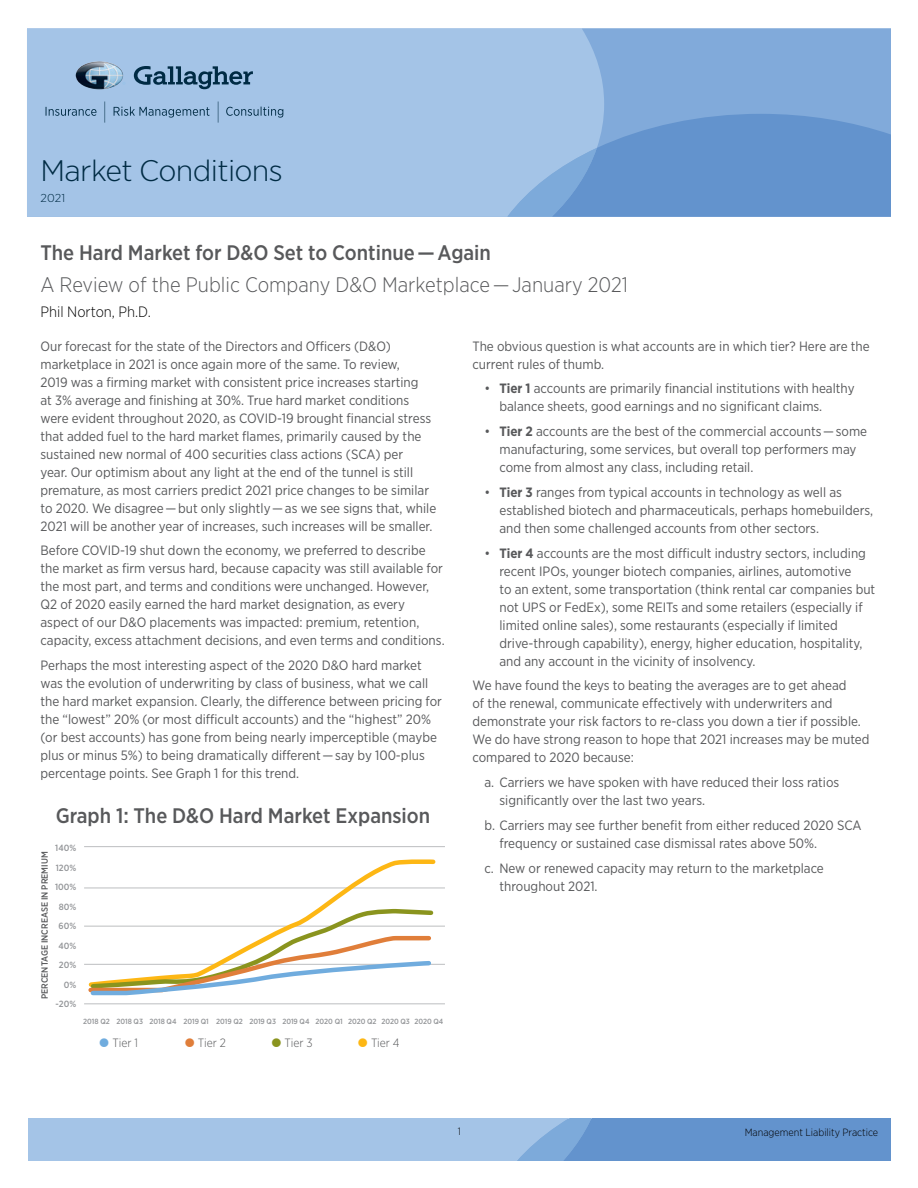
<style>
.page{position:relative;width:918px;height:1188px;background:#fff}
.page>*{position:absolute;margin:0;border:0;box-sizing:border-box;transform-origin:0 0}
.t1{font:300 29.7px "Gotham Narrow";letter-spacing:-.02em;color:#002b44;scale:1.11 1}
.Graph_Title{font:500 21px "Gotham Narrow";color:#58595b}
.t2{font:300 21px "Gotham Narrow";color:#58595b}
.Author{font:300 15px "Gotham Narrow";color:#000}
.Body_Text{font:13.5px/18px "Gotham Narrow";color:#58595b}
.Bar_Graph_Text{font:300 12px "Gotham Narrow";color:#58595b}
.t3{font:300 11.55px "Gotham Narrow";color:#002b44;scale:1.11 1}
.t4{font:300 10.5px "Gotham Narrow";color:#000}
.Graph_Numbers1{font:500 9px "Gotham Narrow";color:#939598}
.Bar_Graph_Text-2{font:500 9px "Gotham Narrow";color:#58595b}
.Graph_Numbers1-2{font:500 7.5px "Gotham Narrow";color:#939598}
.s1{font-weight:700}
</style>
<div class="page">
<div style="left:27px;top:28px;width:577px;height:189px;background:#a4c4e7"></div>
<svg style="left:507px;top:29px;width:384px;height:188px;background:#7ba5d7"></svg>
<svg style="left:134px;top:66px;width:119px;height:23px;background:#698dad"></svg>
<img style="left:76px;top:61px;width:47px;height:28px">
<svg style="left:46px;top:107px;width:51px;height:9px"></svg>
<svg style="left:114px;top:107px;width:95px;height:11px"></svg>
<svg style="left:226px;top:107px;width:57px;height:11px"></svg>
<svg style="left:218px;top:102px;width:1px;height:21px"></svg>
<svg style="left:105px;top:102px;width:1px;height:21px"></svg>
<svg style="left:28px;top:1119px;width:863px;height:42px;background:#8ab1dd"></svg>
<hr style="left:84px;top:1003px;width:361px;height:1px;background:#bcbec0">
<hr style="left:84px;top:964px;width:361px;height:1px;background:#bcbec0">
<hr style="left:84px;top:926px;width:361px;height:1px;background:#bcbec0">
<hr style="left:84px;top:888px;width:361px;height:1px;background:#bcbec0">
<hr style="left:84px;top:846px;width:361px;height:1px;background:#bcbec0">
<svg style="left:86px;top:859px;width:352px;height:106px"></svg>
<svg style="left:86px;top:906px;width:350px;height:90px"></svg>
<h1 class="t1" style="left:40px;top:153px;width:220px">Market Conditions</h1>
<p class="t3" style="left:40px;top:191px;width:24px">2021</p>
<p class="Graph_Title" style="left:40px;top:240px;width:452px">The Hard Market for D&amp;O Set to Continue — Again</p>
<p class="t2" style="left:40px;top:272px;width:589px">A Review of the Public Company D&amp;O Marketplace — January 2021</p>
<p class="Author" style="left:40px;top:303px;width:112px">Phil Norton, Ph.D.</p>
<p class="Body_Text" style="left:40px;top:337px;width:397px">Our forecast for the state of the Directors and Officers (D&amp;O) marketplace in 2021 is once again more of the same. To review,<br>2019 was a firming market with consistent price increases starting<br>at 3% average and finishing at 30%. True hard market conditions were evident throughout 2020, as COVID-19 brought financial stress that added fuel to the hard market flames, primarily caused by the sustained new normal of 400 securities class actions (SCA) per<br>year. Our optimism about any light at the end of the tunnel is still premature, as most carriers predict 2021 price changes to be similar to 2020. We disagree — but only slightly — as we see signs that, while 2021 will be another year of increases, such increases will be smaller.</p>
<p class="Body_Text" style="left:40px;top:541px;width:406px">Before COVID-19 shut down the economy, we preferred to describe the market as firm versus hard, because capacity was still available for the most part, and terms and conditions were unchanged. However, Q2 of 2020 easily earned the hard market designation, as every aspect of our D&amp;O placements was impacted: premium, retention, capacity, excess attachment decisions, and even terms and conditions.</p>
<p class="Body_Text" style="left:40px;top:656px;width:403px">Perhaps the most interesting aspect of the 2020 D&amp;O hard market was the evolution of underwriting by class of business, what we call the hard market expansion. Clearly, the difference between pricing for the “lowest” 20% (or most difficult accounts) and the “highest” 20% (or best accounts) has gone from being nearly imperceptible (maybe plus or minus 5%) to being dramatically different — say by 100-plus percentage points. See Graph 1 for this trend.</p>
<p class="Graph_Title" style="left:56px;top:802px;width:376px">Graph 1: The D&amp;O Hard Market Expansion</p>
<p class="Graph_Numbers1" style="left:55px;top:842px;width:22px">140%</p>
<p class="Graph_Numbers1" style="left:56px;top:862px;width:22px">120%</p>
<p class="Graph_Numbers1" style="left:55px;top:881px;width:23px">100%</p>
<p class="Graph_Numbers1" style="left:59px;top:901px;width:19px">80%</p>
<p class="Graph_Numbers1" style="left:59px;top:920px;width:19px">60%</p>
<p class="Graph_Numbers1" style="left:58px;top:940px;width:19px">40%</p>
<p class="Graph_Numbers1" style="left:59px;top:959px;width:19px">20%</p>
<p class="Graph_Numbers1" style="left:64px;top:979px;width:14px">0%</p>
<p class="Graph_Numbers1" style="left:56px;top:998px;width:22px">-20%</p>
<p class="Graph_Numbers1-2" style="left:83px;top:1017px;width:28px">2018 Q2</p>
<p class="Graph_Numbers1-2" style="left:116px;top:1017px;width:28px">2018 Q3</p>
<p class="Graph_Numbers1-2" style="left:149px;top:1017px;width:29px">2018 Q4</p>
<p class="Graph_Numbers1-2" style="left:184px;top:1017px;width:27px">2019 Q1</p>
<p class="Graph_Numbers1-2" style="left:216px;top:1017px;width:28px">2019 Q2</p>
<p class="Graph_Numbers1-2" style="left:249px;top:1017px;width:28px">2019 Q3</p>
<p class="Graph_Numbers1-2" style="left:282px;top:1017px;width:29px">2019 Q4</p>
<p class="Graph_Numbers1-2" style="left:316px;top:1017px;width:29px">2020 Q1</p>
<p class="Graph_Numbers1-2" style="left:348px;top:1017px;width:30px">2020 Q2</p>
<p class="Graph_Numbers1-2" style="left:381px;top:1017px;width:30px">2020 Q3</p>
<p class="Graph_Numbers1-2" style="left:414px;top:1017px;width:30px">2020 Q4</p>
<p class="Bar_Graph_Text" style="left:113px;top:1035px;width:27px">Tier 1</p>
<p class="Bar_Graph_Text" style="left:198px;top:1035px;width:30px">Tier 2</p>
<p class="Bar_Graph_Text" style="left:285px;top:1035px;width:30px">Tier 3</p>
<p class="Bar_Graph_Text" style="left:371px;top:1035px;width:30px">Tier 4</p>
<p class="Bar_Graph_Text-2" style="left:39px;top:999px;width:149px;rotate:-90deg">PERCENTAGE INCREASE IN PREMIUM</p>
<p class="Body_Text" style="left:472px;top:337px;width:399px">The obvious question is what accounts are in which tier? Here are the current rules of thumb.</p>
<p class="Body_Text" style="left:500px;top:379px;width:357px;text-indent:-15px">• <span class="s1">Tier 1</span> accounts are primarily financial institutions with healthy balance sheets, good earnings and no significant claims.</p>
<p class="Body_Text" style="left:500px;top:422px;width:369px;text-indent:-15px">• <span class="s1">Tier 2</span> accounts are the best of the commercial accounts — some manufacturing, some services, but overall top performers may come from almost any class, including retail.</p>
<p class="Body_Text" style="left:500px;top:483px;width:375px;text-indent:-15px">• <span class="s1">Tier 3</span> ranges from typical accounts in technology as well as established biotech and pharmaceuticals, perhaps homebuilders, and then some challenged accounts from other sectors.</p>
<p class="Body_Text" style="left:500px;top:544px;width:377px;text-indent:-15px">• <span class="s1">Tier 4</span> accounts are the most difficult industry sectors, including recent IPOs, younger biotech companies, airlines, automotive<br>to an extent, some transportation (think rental car companies but not UPS or FedEx), some REITs and some retailers (especially if limited online sales), some restaurants (especially if limited drive-through capability), energy, higher education, hospitality, and any account in the vicinity of insolvency.</p>
<p class="Body_Text" style="left:472px;top:676px;width:399px">We have found the keys to beating the averages are to get ahead<br>of the renewal, communicate effectively with underwriters and demonstrate your risk factors to re-class you down a tier if possible.<br>We do have strong reason to hope that 2021 increases may be muted compared to 2020 because:</p>
<p class="Body_Text" style="left:500px;top:773px;width:341px;text-indent:-15px">a. Carriers we have spoken with have reduced their loss ratios significantly over the last two years.</p>
<p class="Body_Text" style="left:500px;top:816px;width:364px;text-indent:-15px">b. Carriers may see further benefit from either reduced 2020 SCA frequency or sustained case dismissal rates above 50%.</p>
<p class="Body_Text" style="left:500px;top:859px;width:326px;text-indent:-15px">c. New or renewed capacity may return to the marketplace throughout 2021.</p>
<p class="t4" style="left:458px;top:1125px;width:5px">1</p>
<p class="t4" style="left:745px;top:1126px;width:135px">Management Liability Practice</p>
</div>
